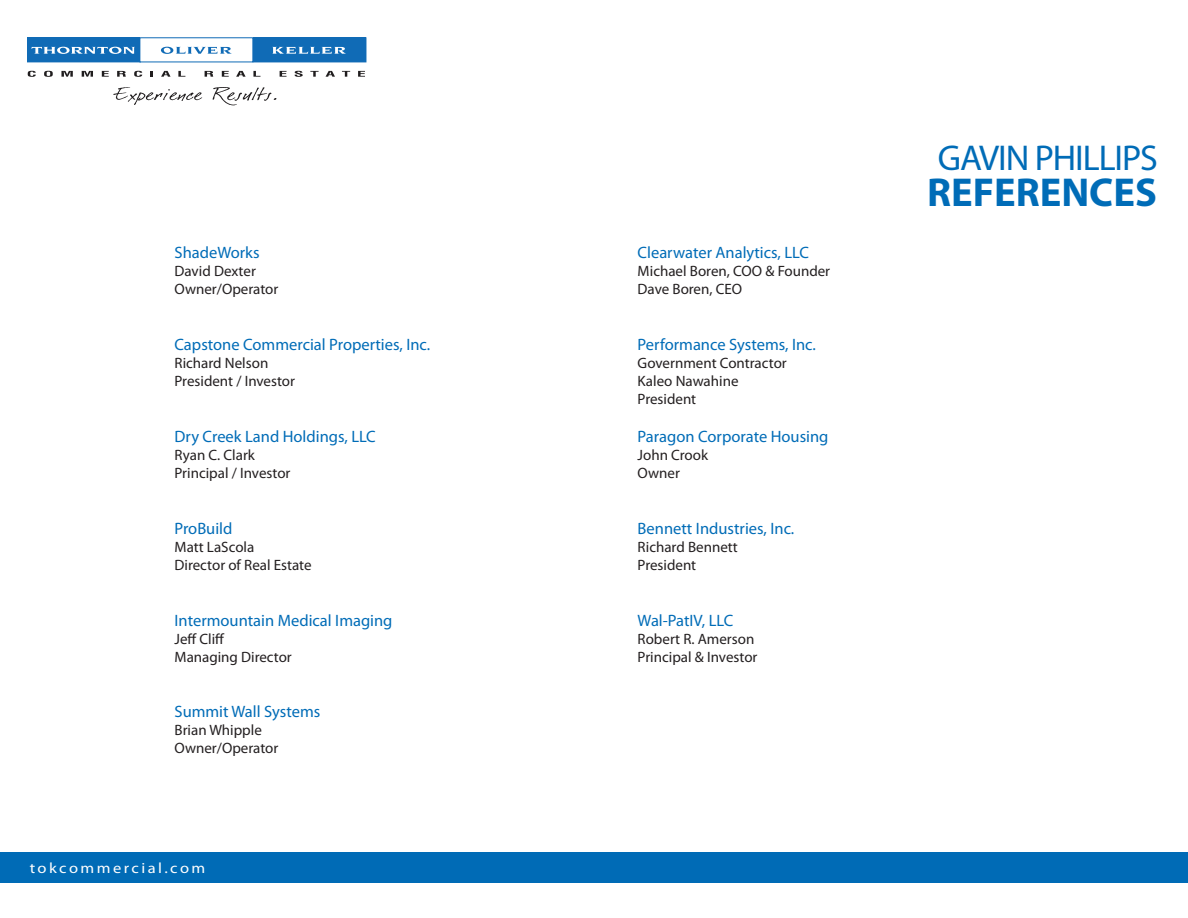
<style>
.page{position:relative;width:1188px;height:918px;background:#fff}
.page>*{position:absolute;margin:0;border:0;box-sizing:border-box;transform-origin:0 0}
.t1{font:700 40.5px "Myriad Pro";color:#006cb7}
.t2{font:36px "Myriad Pro";letter-spacing:-.03em;color:#006cb7}
.t3{font:16.5px "Myriad Pro";color:#006cb7}
.t4{font:15px/18px "Myriad Pro";color:#231f20}
.t5{font:14.85px "Myriad Pro";letter-spacing:.15em;color:#fff;scale:1.11 1}
</style>
<div class="page">
<div style="left:0;top:852px;width:1188px;height:30px;background:#006bb6"></div>
<svg style="left:28px;top:71px;width:8px;height:6px"></svg>
<svg style="left:44px;top:71px;width:9px;height:6px"></svg>
<svg style="left:61px;top:71px;width:12px;height:6px"></svg>
<svg style="left:82px;top:71px;width:11px;height:6px"></svg>
<svg style="left:102px;top:71px;width:7px;height:6px"></svg>
<svg style="left:117px;top:71px;width:9px;height:6px"></svg>
<svg style="left:134px;top:71px;width:8px;height:6px"></svg>
<svg style="left:151px;top:71px;width:2px;height:6px"></svg>
<svg style="left:161px;top:71px;width:10px;height:6px"></svg>
<svg style="left:178px;top:71px;width:7px;height:6px"></svg>
<svg style="left:205px;top:71px;width:8px;height:6px"></svg>
<svg style="left:222px;top:71px;width:7px;height:6px"></svg>
<svg style="left:236px;top:71px;width:10px;height:6px"></svg>
<svg style="left:253px;top:71px;width:7px;height:6px"></svg>
<svg style="left:280px;top:71px;width:7px;height:6px"></svg>
<svg style="left:295px;top:71px;width:8px;height:6px"></svg>
<svg style="left:310px;top:71px;width:9px;height:6px"></svg>
<svg style="left:326px;top:71px;width:9px;height:6px"></svg>
<svg style="left:342px;top:71px;width:8px;height:6px"></svg>
<svg style="left:358px;top:71px;width:7px;height:6px"></svg>
<div style="left:27px;top:38px;width:113px;height:24px;background:#106bb6"></div>
<div style="left:253px;top:38px;width:113px;height:24px;background:#106bb6"></div>
<svg style="left:32px;top:47px;width:103px;height:7px"></svg>
<svg style="left:161px;top:47px;width:71px;height:7px"></svg>
<svg style="left:272px;top:47px;width:74px;height:7px"></svg>
<svg style="left:113px;top:87px;width:89px;height:18px"></svg>
<svg style="left:213px;top:87px;width:63px;height:18px"></svg>
<p class="t3" style="left:175px;top:243px;width:87px">ShadeWorks</p>
<p class="t4" style="left:175px;top:262px;width:105px">David Dexter<br>Owner/Operator</p>
<p class="t3" style="left:175px;top:334px;width:257px">Capstone Commercial Properties, Inc.</p>
<p class="t4" style="left:175px;top:354px;width:122px">Richard Nelson<br>President / Investor</p>
<p class="t3" style="left:175px;top:426px;width:203px">Dry Creek Land Holdings, LLC</p>
<p class="t4" style="left:175px;top:446px;width:117px">Ryan C. Clark<br>Principal / Investor</p>
<p class="t3" style="left:175px;top:518px;width:59px">ProBuild</p>
<p class="t4" style="left:175px;top:538px;width:139px">Matt LaScola<br>Director of Real Estate</p>
<p class="t3" style="left:175px;top:610px;width:219px">Intermountain Medical Imaging</p>
<p class="t4" style="left:175px;top:629px;width:119px">Jeff Cliff<br>Managing Director</p>
<p class="t3" style="left:175px;top:702px;width:147px">Summit Wall Systems</p>
<p class="t4" style="left:175px;top:721px;width:105px">Brian Whipple<br>Owner/Operator</p>
<p class="t5" style="left:30px;top:858px;width:160px">tokcommercial.com</p>
<p class="t3" style="left:638px;top:243px;width:173px">Clearwater Analytics, LLC</p>
<p class="t4" style="left:638px;top:262px;width:194px">Michael Boren, COO &amp; Founder<br>Dave Boren, CEO</p>
<p class="t3" style="left:638px;top:334px;width:180px">Performance Systems, Inc.</p>
<p class="t4" style="left:638px;top:354px;width:151px">Government Contractor<br>Kaleo Nawahine<br>President</p>
<p class="t3" style="left:638px;top:426px;width:192px">Paragon Corporate Housing</p>
<p class="t4" style="left:638px;top:446px;width:72px">John Crook<br>Owner</p>
<p class="t3" style="left:638px;top:518px;width:158px">Bennett Industries, Inc.</p>
<p class="t4" style="left:638px;top:538px;width:102px">Richard Bennett<br>President</p>
<p class="t3" style="left:638px;top:610px;width:97px">Wal-PatIV, LLC</p>
<p class="t4" style="left:638px;top:629px;width:121px">Robert R. Amerson<br>Principal &amp; Investor</p>
<h2 class="t2" style="left:938px;top:136px;width:222px">GAVIN PHILLIPS</h2>
<h1 class="t1" style="left:927px;top:166px;width:231px">REFERENCES</h1>
</div>
